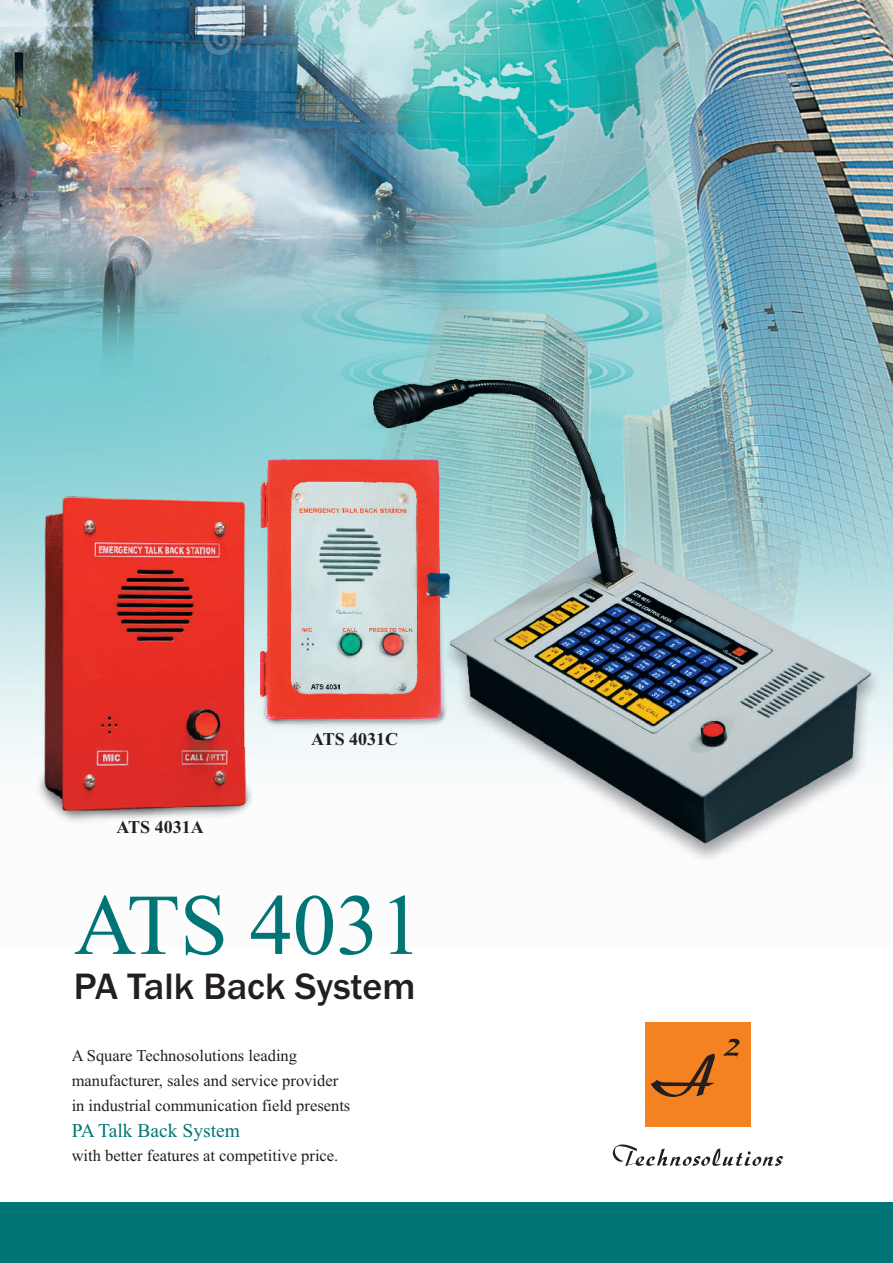
<style>
.page{position:relative;width:893px;height:1263px;background:#fff}
.page>*{position:absolute;margin:0;border:0;box-sizing:border-box;transform-origin:0 0}
.t1{font:86.55px "Times New Roman";color:#017575}
.t2{font:500 38.1px "Franklin Gothic";color:#231f20}
.t3{font:19.5px "Times New Roman";color:#017575}
.t4{font:700 18px "Times New Roman";color:#231f20}
.t5{font:16.5px/24.9px "Times New Roman";color:#231f20}
</style>
<div class="page">
<img style="left:0;top:0;width:893px;height:763px">
<div style="left:0;top:1202px;width:893px;height:61px;background:#017575"></div>
<svg style="left:612px;top:1144px;width:171px;height:22px"></svg>
<div style="left:645px;top:1022px;width:105px;height:105px;background:#f58220"></div>
<svg style="left:723px;top:1039px;width:16px;height:18px"></svg>
<svg style="left:651px;top:1053px;width:64px;height:44px"></svg>
<img style="left:34px;top:497px;width:222px;height:326px">
<img style="left:237px;top:441px;width:136px;height:306px">
<img style="left:373px;top:377px;width:510px;height:483px">
<p class="t4" style="left:116px;top:821px;width:89px">ATS 4031A</p>
<p class="t4" style="left:311px;top:733px;width:89px">ATS 4031C</p>
<h1 class="t1" style="left:74px;top:894px;width:350px">ATS 4031</h1>
<h2 class="t2" style="left:74px;top:972px;width:343px">PA Talk Back System</h2>
<p class="t5" style="left:72px;top:1045px;width:280px">A Square Technosolutions leading manufacturer, sales and service provider in industrial communication field presents</p>
<p class="t5" style="left:72px;top:1144px;width:268px">with better features at competitive price.</p>
<p class="t3" style="left:72px;top:1123px;width:170px">PA Talk Back System</p>
</div>
